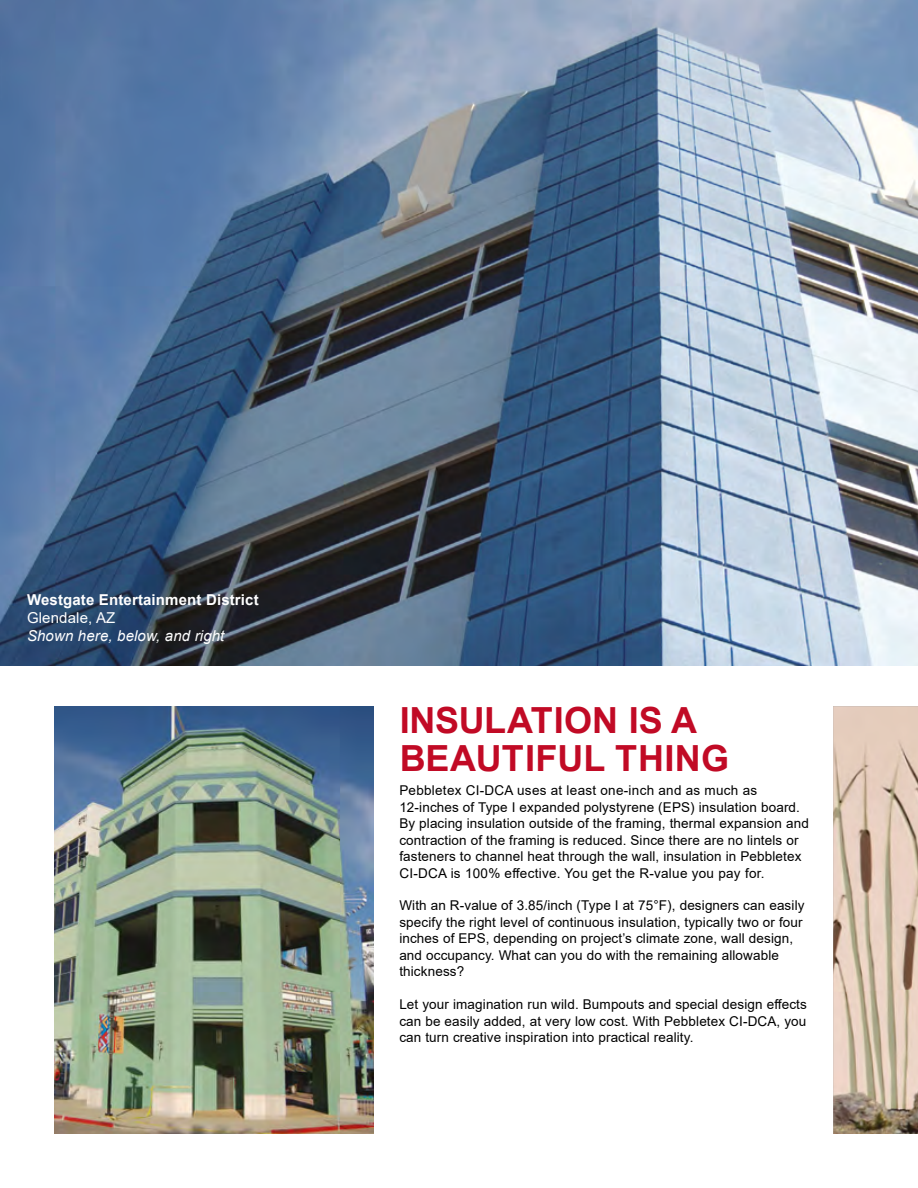
<style>
.page{position:relative;width:918px;height:1188px;background:#fff}
.page>*{position:absolute;margin:0;border:0;box-sizing:border-box;transform-origin:0 0}
.t1{font:700 36px/38.2px "Arial";letter-spacing:.005em;color:#c10a25}
.t2{font:700 15px "Arial";letter-spacing:.01em;color:#fff}
.t3{font:italic 15px "Arial";letter-spacing:.01em;color:#fff}
.t4{font:15px "Arial";letter-spacing:.01em;color:#fff}
.t5{font:13.5px/16.5px "Arial";letter-spacing:.01em;color:#000}
</style>
<div class="page">
<img style="left:833px;top:706px;width:85px;height:428px">
<img style="left:54px;top:706px;width:320px;height:428px">
<img style="left:0;top:0;width:918px;height:665px">
<p class="t2" style="left:27px;top:589px;width:233px">Westgate Entertainment District</p>
<p class="t4" style="left:27px;top:607px;width:90px">Glendale, AZ</p>
<p class="t3" style="left:27px;top:626px;width:199px">Shown here, below, and right</p>
<h1 class="t1" style="left:400px;top:701px;width:331px">INSULATION IS A<br>BEAUTIFUL THING</h1>
<p class="t5" style="left:399px;top:782px;width:411px">Pebbletex CI-DCA uses at least one-inch and as much as 12-inches of Type I expanded polystyrene (EPS) insulation board.<br>By placing insulation outside of the framing, thermal expansion and contraction of the framing is reduced. Since there are no lintels or fasteners to channel heat through the wall, insulation in Pebbletex CI-DCA is 100% effective. You get the R-value you pay for.</p>
<p class="t5" style="left:399px;top:897px;width:407px">With an R-value of 3.85/inch (Type I at 75°F), designers can easily specify the right level of continuous insulation, typically two or four inches of EPS, depending on project’s climate zone, wall design, and occupancy. What can you do with the remaining allowable thickness?</p>
<p class="t5" style="left:399px;top:996px;width:409px;text-align:justify">Let your imagination run wild. Bumpouts and special design effects can be easily added, at very low cost. With Pebbletex CI-DCA, you can turn creative inspiration into practical reality.</p>
</div>
